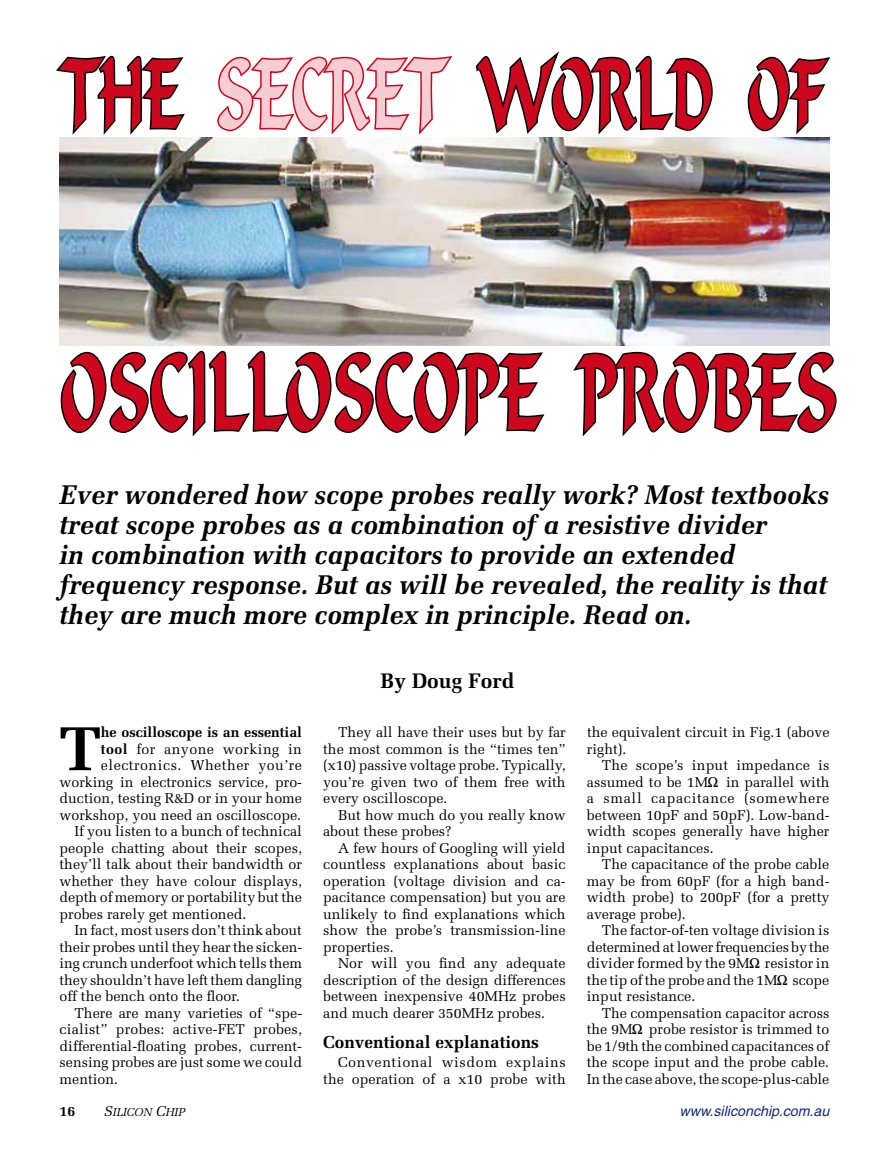
<style>
.page{position:relative;width:872px;height:1170px;background:#fff}
.page>*{position:absolute;margin:0;border:0;box-sizing:border-box;transform-origin:0 0}
.t1{font:105px "Merlin";color:#cd071e;scale:.6 1}
.t2{font:96px "Merlin";color:#cd071e;scale:.6 1}
.t3{font:700 61.95px "Melior";color:#000}
.t4{font:italic 700 27px/30px "Melior";color:#000;scale:.96 1}
.t5{font:700 21px "Melior";color:#000}
.t6{font:700 17.25px "Melior";color:#000}
.t7{font:14.25px/16.5px "Melior";color:#000;text-align:justify}
.t8{font:14.25px/16.5px "Melior";letter-spacing:.04em;color:#000;text-align:right}
.t9{font:700 14.25px "Melior";color:#000}
.t10{font:14.25px "Melior";letter-spacing:.035em;color:#000}
.t11{font:italic 14.25px "Helvetica";color:#162983}
.t12{font:14.25px "Melior";letter-spacing:.03em;color:#000}
.t13{font:11.4px "Melior Italic SC800";color:#000}
.s1{color:#f5cdd2}
.s2{font-weight:700}
.s3{font-family:"Melior";font-style:italic;font-size:14.25px}
</style>
<div class="page">
<svg style="left:56px;top:55px;width:129px;height:80px"></svg>
<svg style="left:217px;top:56px;width:236px;height:79px"></svg>
<svg style="left:475px;top:52px;width:238px;height:83px"></svg>
<svg style="left:747px;top:56px;width:84px;height:79px"></svg>
<svg style="left:60px;top:350px;width:485px;height:86px"></svg>
<svg style="left:573px;top:351px;width:264px;height:85px"></svg>
<img style="left:59px;top:137px;width:770px;height:208px">
<h2 class="t2" style="left:60px;top:38px;width:1274px">THE <span class="s1">SECRET</span> WORLD OF</h2>
<h1 class="t1" style="left:60px;top:331px;width:1295px">OSCILLOSCOPE PROBES</h1>
<p class="t4" style="left:60px;top:479px;width:803px">Ever wondered how scope probes really work? Most textbooks treat scope probes as a combination of a resistive divider<br>in combination with capacitors to provide an extended frequency response. But as will be revealed, the reality is that they are much more complex in principle. Read on.</p>
<h3 class="t3" style="left:60px;top:710px;width:43px">T</h3>
<p class="t9" style="left:101px;top:723px;width:203px">he oscilloscope is an essential</p>
<p class="t12" style="left:101px;top:740px;width:203px"><span class="s2">tool</span> for anyone working in</p>
<p class="t10" style="left:101px;top:756px;width:203px">electronics. Whether you’re</p>
<p class="t7" style="left:60px;top:773px;width:244px">working in electronics service, pro-</p>
<p class="t7" style="left:60px;top:789px;width:244px">duction, testing R&amp;D or in your home</p>
<p class="t7" style="left:60px;top:806px;width:243px">workshop, you need an oscilloscope.</p>
<p class="t7" style="left:74px;top:822px;width:229px">If you listen to a bunch of technical</p>
<p class="t7" style="left:60px;top:839px;width:244px">people chatting about their scopes,</p>
<p class="t7" style="left:60px;top:855px;width:244px">they’ll talk about their bandwidth or</p>
<p class="t7" style="left:60px;top:872px;width:244px">whether they have colour displays,</p>
<p class="t7" style="left:60px;top:888px;width:244px">depth of memory or portability but the</p>
<p class="t7" style="left:60px;top:905px;width:188px">probes rarely get mentioned.</p>
<p class="t7" style="left:74px;top:921px;width:229px">In fact, most users don’t think about</p>
<p class="t7" style="left:60px;top:938px;width:244px">their probes until they hear the sicken-</p>
<p class="t7" style="left:60px;top:954px;width:244px">ing crunch underfoot which tells them</p>
<p class="t7" style="left:60px;top:971px;width:244px">they shouldn’t have left them dangling</p>
<p class="t7" style="left:60px;top:987px;width:182px">off the bench onto the floor.</p>
<p class="t7" style="left:74px;top:1004px;width:229px">There are many varieties of “spe-</p>
<p class="t7" style="left:60px;top:1020px;width:244px">cialist” probes: active-FET probes,</p>
<p class="t7" style="left:60px;top:1037px;width:244px">differential-floating probes, current-</p>
<p class="t7" style="left:60px;top:1053px;width:244px">sensing probes are just some we could</p>
<p class="t7" style="left:60px;top:1070px;width:60px">mention.</p>
<h3 class="t5" style="left:380px;top:667px;width:136px">By Doug Ford</h3>
<p class="t7" style="left:323px;top:723px;width:244px;text-indent:15px">They all have their uses but by far the most common is the “times ten” (x10) passive voltage probe. Typically, you’re given two of them free with every oscilloscope.</p>
<p class="t7" style="left:323px;top:806px;width:244px;text-indent:15px">But how much do you really know about these probes?</p>
<p class="t7" style="left:323px;top:839px;width:244px;text-indent:15px">A few hours of Googling will yield countless explanations about basic operation (voltage division and ca&shy;pacitance compensation) but you are unlikely to find explanations which show the probe’s transmission-line properties.</p>
<p class="t7" style="left:323px;top:954px;width:244px;text-indent:15px">Nor will you find any adequate description of the design differences between inexpensive 40MHz probes and much dearer 350MHz probes.</p>
<p class="t6" style="left:323px;top:1030px;width:217px">Conventional explanations</p>
<p class="t8" style="left:323px;top:1053px;width:244px">Conventional wisdom explains the operation of a x10 probe with</p>
<p class="t7" style="left:587px;top:723px;width:244px">the equivalent circuit in Fig.1 (above right).</p>
<p class="t7" style="left:587px;top:756px;width:244px;text-indent:15px">The scope’s input impedance is assumed to be 1M</p>
<p class="t7" style="left:587px;top:773px;width:244px;text-indent:139px">in parallel with a small capacitance (somewhere between 10pF and 50pF). Low-band&shy;width scopes generally have higher input capacitances.</p>
<p class="t7" style="left:587px;top:855px;width:244px;text-indent:15px">The capacitance of the probe cable may be from 60pF (for a high band&shy;width probe) to 200pF (for a pretty average probe).</p>
<p class="t7" style="left:587px;top:921px;width:244px;text-indent:15px">The factor-of-ten voltage division is determined at lower frequencies by the divider formed by the 9M resistor in the tip of the probe and the 1M scope input resistance.</p>
<p class="t7" style="left:587px;top:1004px;width:244px;text-indent:15px">The compensation capacitor across the 9M probe resistor is trimmed to be 1/9th the combined capacitances of the scope input and the probe cable.<br>In the case above, the scope-plus-cable</p>
<p class="t9" style="left:60px;top:1101px;width:17px">16</p>
<p class="t13" style="left:104px;top:1104px;width:83px"><span class="s3">S</span>ILICON <span class="s3">C</span>HIP</p>
<p class="t11" style="left:679px;top:1102px;width:151px">www.siliconchip.com.au</p>
</div>
